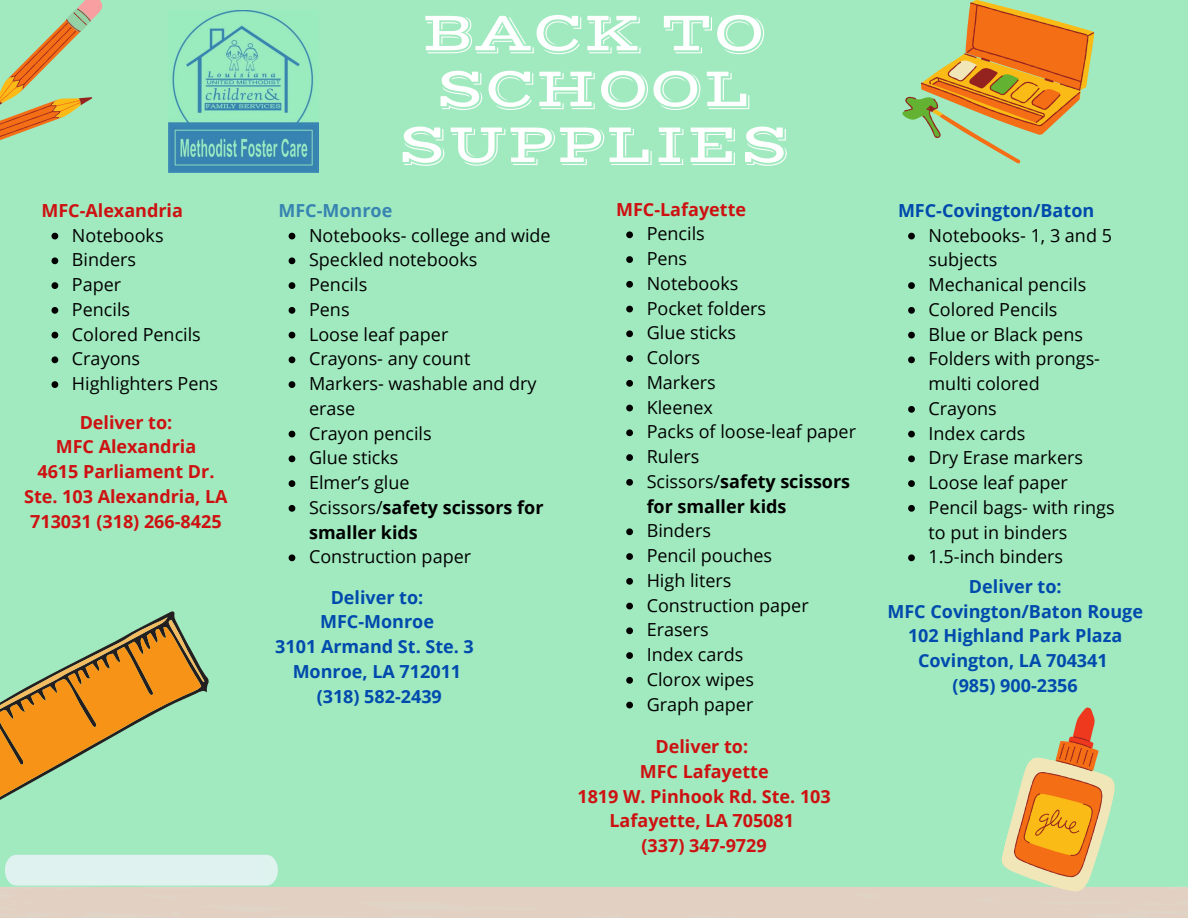
<style>
.page{position:relative;width:1188px;height:918px;background:#a1eac0}
.page>*{position:absolute;margin:0;border:0;box-sizing:border-box;transform-origin:0 0}
.t1{font:56.7px/55.8px "Vast Shadow";color:#fff;text-align:center}
.t2{font:18px/24.8px "Open Sans";color:#000}
.t3{font:700 18px/24.8px "Open Sans";color:#cd1111;text-align:center}
.t4{font:700 18px/24.8px "Open Sans";color:#004aad;text-align:center}
.t5{font:700 18px "Open Sans";color:#3884b1}
.s1{font-weight:700}
</style>
<div class="page">
<svg style="left:626px;top:231px;width:7px;height:7px"></svg>
<svg style="left:626px;top:256px;width:7px;height:7px"></svg>
<svg style="left:626px;top:281px;width:7px;height:7px"></svg>
<svg style="left:626px;top:306px;width:7px;height:6px"></svg>
<svg style="left:626px;top:330px;width:7px;height:7px"></svg>
<svg style="left:626px;top:355px;width:7px;height:7px"></svg>
<svg style="left:626px;top:380px;width:7px;height:7px"></svg>
<svg style="left:626px;top:405px;width:7px;height:6px"></svg>
<svg style="left:626px;top:429px;width:7px;height:7px"></svg>
<svg style="left:626px;top:454px;width:7px;height:7px"></svg>
<svg style="left:626px;top:479px;width:7px;height:7px"></svg>
<svg style="left:626px;top:528px;width:7px;height:7px"></svg>
<svg style="left:626px;top:553px;width:7px;height:7px"></svg>
<svg style="left:626px;top:578px;width:7px;height:7px"></svg>
<svg style="left:626px;top:603px;width:7px;height:6px"></svg>
<svg style="left:626px;top:627px;width:7px;height:7px"></svg>
<svg style="left:626px;top:652px;width:7px;height:7px"></svg>
<svg style="left:626px;top:677px;width:7px;height:7px"></svg>
<svg style="left:626px;top:702px;width:7px;height:6px"></svg>
<svg style="left:998px;top:704px;width:121px;height:192px;background:#ccc183"></svg>
<svg style="left:0;top:0;width:103px;height:157px;background:#b0cf9c"></svg>
<img style="left:168px;top:10px;width:151px;height:162px">
<svg style="left:898px;top:0;width:196px;height:163px;background:#bfb671"></svg>
<svg style="left:216px;top:539px;width:12px;height:366px;background:#abe9c5"></svg>
<svg style="left:0;top:531px;width:216px;height:387px;background:#b7e5c7"></svg>
<svg style="left:0;top:566px;width:220px;height:217px;background:#b3c282"></svg>
<svg style="left:52px;top:233px;width:6px;height:6px"></svg>
<svg style="left:52px;top:257px;width:6px;height:7px"></svg>
<svg style="left:52px;top:282px;width:6px;height:7px"></svg>
<svg style="left:52px;top:307px;width:6px;height:7px"></svg>
<svg style="left:52px;top:332px;width:6px;height:6px"></svg>
<svg style="left:52px;top:356px;width:6px;height:7px"></svg>
<svg style="left:52px;top:381px;width:6px;height:7px"></svg>
<svg style="left:289px;top:233px;width:6px;height:6px"></svg>
<svg style="left:289px;top:257px;width:6px;height:7px"></svg>
<svg style="left:289px;top:282px;width:6px;height:7px"></svg>
<svg style="left:289px;top:307px;width:6px;height:7px"></svg>
<svg style="left:289px;top:332px;width:6px;height:6px"></svg>
<svg style="left:289px;top:356px;width:6px;height:7px"></svg>
<svg style="left:289px;top:381px;width:6px;height:7px"></svg>
<svg style="left:289px;top:431px;width:6px;height:6px"></svg>
<svg style="left:289px;top:455px;width:6px;height:7px"></svg>
<svg style="left:289px;top:480px;width:6px;height:7px"></svg>
<svg style="left:289px;top:505px;width:6px;height:7px"></svg>
<svg style="left:289px;top:554px;width:6px;height:7px"></svg>
<svg style="left:908px;top:233px;width:7px;height:6px"></svg>
<svg style="left:908px;top:282px;width:7px;height:7px"></svg>
<svg style="left:908px;top:307px;width:7px;height:7px"></svg>
<svg style="left:908px;top:332px;width:7px;height:6px"></svg>
<svg style="left:908px;top:356px;width:7px;height:7px"></svg>
<svg style="left:908px;top:406px;width:7px;height:7px"></svg>
<svg style="left:908px;top:431px;width:7px;height:6px"></svg>
<svg style="left:908px;top:455px;width:7px;height:7px"></svg>
<svg style="left:908px;top:480px;width:7px;height:7px"></svg>
<svg style="left:908px;top:505px;width:7px;height:7px"></svg>
<svg style="left:908px;top:554px;width:7px;height:7px"></svg>
<p class="t3" style="left:41px;top:198px;width:143px">MFC-Alexandria</p>
<p class="t2" style="left:72px;top:222px;width:148px">Notebooks<br>Binders<br>Paper<br>Pencils<br>Colored Pencils<br>Crayons<br>Highlighters Pens</p>
<p class="t3" style="left:24px;top:409px;width:205px">Deliver to:<br>MFC Alexandria<br>4615 Parliament Dr.<br>Ste. 103 Alexandria, LA<br>713031 (318) 266-8425</p>
<h1 class="t1" style="left:398px;top:6px;width:394px">BACK TO<br>SCHOOL<br>SUPPLIES</h1>
<p class="t5" style="left:278px;top:198px;width:115px">MFC-Monroe</p>
<p class="t3" style="left:616px;top:196px;width:132px">MFC-Lafayette</p>
<p class="t2" style="left:309px;top:222px;width:243px">Notebooks- college and wide<br>Speckled notebooks<br>Pencils<br>Pens<br>Loose leaf paper<br>Crayons- any count<br>Markers- washable and dry erase<br>Crayon pencils<br>Glue sticks<br>Elmer’s glue<br>Scissors/<span class="s1">safety scissors for smaller kids</span></p>
<p class="t2" style="left:309px;top:544px;width:164px">Construction paper</p>
<p class="t4" style="left:275px;top:584px;width:200px">Deliver to:<br>MFC-Monroe<br>3101 Armand St. Ste. 3<br>Monroe, LA 712011 (318) 582-2439</p>
<p class="t2" style="left:647px;top:221px;width:211px">Pencils<br>Pens<br>Notebooks<br>Pocket folders<br>Glue sticks<br>Colors<br>Markers<br>Kleenex<br>Packs of loose-leaf paper<br>Rulers<br>Scissors/<span class="s1">safety scissors for smaller kids</span></p>
<p class="t2" style="left:647px;top:518px;width:164px">Binders<br>Pencil pouches<br>High liters<br>Construction paper<br>Erasers<br>Index cards<br>Clorox wipes<br>Graph paper</p>
<p class="t3" style="left:577px;top:734px;width:255px">Deliver to:<br>MFC Lafayette<br>1819 W. Pinhook Rd. Ste. 103<br>Lafayette, LA 705081<br>(337) 347-9729</p>
<p class="t4" style="left:898px;top:198px;width:198px">MFC-Covington/Baton</p>
<p class="t2" style="left:929px;top:222px;width:188px">Notebooks- 1, 3 and 5 subjects<br>Mechanical pencils<br>Colored Pencils<br>Blue or Black pens<br>Folders with prongs&shy;multi colored<br>Crayons<br>Index cards<br>Dry Erase markers<br>Loose leaf paper<br>Pencil bags- with rings to put in binders<br>1.5-inch binders</p>
<p class="t4" style="left:888px;top:574px;width:257px">Deliver to:<br>MFC Covington/Baton Rouge<br>102 Highland Park Plaza<br>Covington, LA 704341<br>(985) 900-2356</p>
</div>
